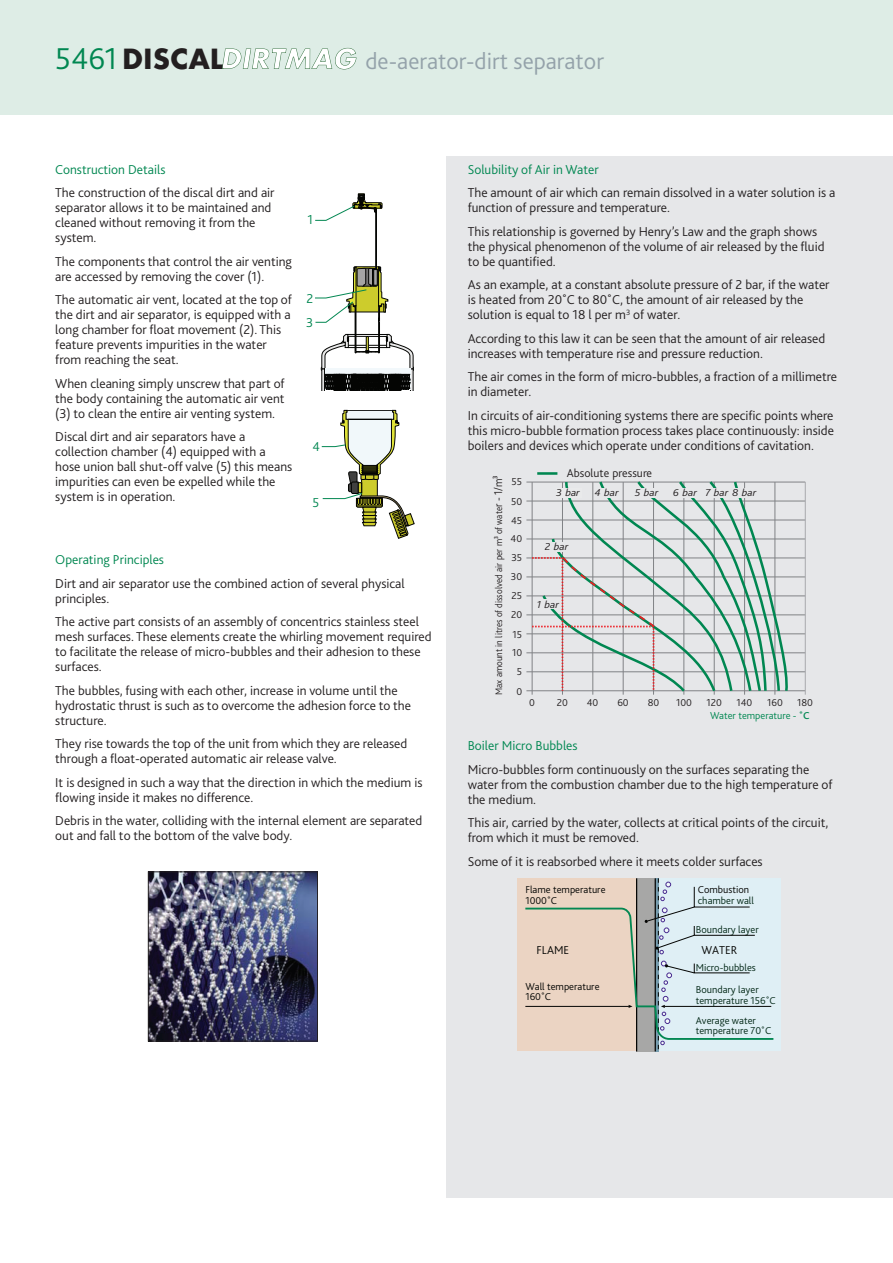
<style>
.page{position:relative;width:893px;height:1263px;background:#fff}
.page>*{position:absolute;margin:0;border:0;box-sizing:border-box;transform-origin:0 0}
.t1{font:700 27px "Futura";color:#231f20}
.t2{font:300 24px "Bliss 2";color:#94a2aa}
.t3{font:300 13.5px/15px "Bliss 2";color:#231f20}
.t4{font:300 13.5px "Bliss 2";color:#008751}
.t5{font:300 13.5px/24px "Bliss 2";color:#038752}
.t6{font:300 12px "Bliss 2";color:#231f20}
.t7{font:300 12px "Bliss 2";color:#040503}
.t8{font:300 10.5px/10.5px "Bliss 2";color:#032817}
.t9{font:300 10.5px/10.5px "Bliss 2";color:#040503}
.t10{font:300 10.5px "Bliss 2";color:#231f20}
.t11{font:italic 300 10.5px "Bliss 2";color:#231f20;scale:1.09 1}
.t12{font:300 10.5px "Bliss 2";color:#008751}
.t13{font:300 10.05px "Bliss 2";color:#231f20;scale:.9 1}
.s1{font-family:"Bliss 2";font-weight:300;font-size:31.5px;color:#008751}
.s2{font-size:11.7px}
.s3{font-weight:500}
</style>
<div class="page">
<div style="left:0;top:0;width:893px;height:115px;background:#deede6"></div>
<div style="left:446px;top:156px;width:447px;height:1042px;background:#e6e7e9"></div>
<svg style="left:222px;top:48px;width:135px;height:22px"></svg>
<div style="left:517px;top:878px;width:123px;height:173px;background:#ebd4c3"></div>
<div style="left:658px;top:878px;width:123px;height:173px;background:#dfeff5"></div>
<svg style="left:525px;top:878px;width:249px;height:173px"></svg>
<svg style="left:315px;top:194px;width:99px;height:196px"></svg>
<hr style="left:532px;top:482px;width:1px;height:213px;background:#808285">
<hr style="left:562px;top:482px;width:1px;height:213px;background:#808285">
<hr style="left:592px;top:482px;width:1px;height:213px;background:#808285">
<hr style="left:623px;top:482px;width:1px;height:213px;background:#808285">
<hr style="left:653px;top:482px;width:1px;height:213px;background:#808285">
<hr style="left:683px;top:482px;width:1px;height:213px;background:#808285">
<hr style="left:714px;top:482px;width:1px;height:213px;background:#808285">
<hr style="left:744px;top:482px;width:1px;height:213px;background:#808285">
<hr style="left:774px;top:482px;width:1px;height:213px;background:#808285">
<hr style="left:526px;top:690px;width:279px;height:1px;background:#808285">
<hr style="left:526px;top:671px;width:279px;height:1px;background:#808285">
<hr style="left:526px;top:652px;width:279px;height:1px;background:#808285">
<hr style="left:526px;top:633px;width:279px;height:1px;background:#808285">
<hr style="left:526px;top:614px;width:279px;height:1px;background:#808285">
<hr style="left:526px;top:595px;width:279px;height:1px;background:#808285">
<hr style="left:526px;top:576px;width:279px;height:1px;background:#808285">
<hr style="left:526px;top:557px;width:279px;height:1px;background:#808285">
<hr style="left:526px;top:538px;width:279px;height:1px;background:#808285">
<hr style="left:526px;top:520px;width:279px;height:1px;background:#808285">
<hr style="left:526px;top:501px;width:279px;height:1px;background:#808285">
<hr style="left:526px;top:482px;width:279px;height:1px;background:#808285">
<hr style="left:805px;top:482px;width:1px;height:213px;background:#a8a9ad">
<svg style="left:530px;top:481px;width:259px;height:213px"></svg>
<hr style="left:537px;top:472px;width:20px;height:3px;background:#008751">
<img style="left:150px;top:873px;width:166px;height:166px">
<div style="left:148px;top:871px;width:170px;height:170px;border:1px solid #231f20"></div>
<svg style="left:321px;top:410px;width:94px;height:129px"></svg>
<h1 class="t1" style="left:55px;top:39px;width:171px"><span class="s1">5461</span> DISCAL</h1>
<h2 class="t2" style="left:365px;top:52px;width:240px">de-aerator-dirt separator</h2>
<p class="t4" style="left:55px;top:164px;width:112px">Construction Details</p>
<p class="t3" style="left:55px;top:187px;width:221px">The construction of the discal dirt and air separator allows it to be maintained and cleaned without removing it from the system.</p>
<p class="t3" style="left:55px;top:255px;width:238px">The components that control the air venting are accessed by removing the cover (1).</p>
<p class="t3" style="left:55px;top:294px;width:238px">The automatic air vent, located at the top of the dirt and air separator, is equipped with a long chamber for float movement (2). This feature prevents impurities in the water from reaching the seat.</p>
<p class="t3" style="left:55px;top:377px;width:231px;text-align:justify">When cleaning simply unscrew that part of the body containing the automatic air vent (3) to clean the entire air venting system.</p>
<p class="t3" style="left:55px;top:431px;width:239px">Discal dirt and air separators have a collection chamber (4) equipped with a hose union ball shut-off valve (5) this means impurities can even be expelled while the system is in operation.</p>
<p class="t5" style="left:308px;top:209px;width:7px">1</p>
<p class="t5" style="left:306px;top:288px;width:9px">2<br>3</p>
<p class="t5" style="left:312px;top:436px;width:9px">4</p>
<p class="t5" style="left:312px;top:491px;width:8px">5</p>
<p class="t4" style="left:55px;top:554px;width:110px">Operating Principles</p>
<p class="t3" style="left:55px;top:577px;width:351px">Dirt and air separator use the combined action of several physical principles.</p>
<p class="t3" style="left:55px;top:615px;width:378px">The active part consists of an assembly of concentrics stainless steel mesh surfaces. These elements create the whirling movement required to facilitate the release of micro-bubbles and their adhesion to these surfaces.</p>
<p class="t3" style="left:55px;top:684px;width:357px">The bubbles, fusing with each other, increase in volume until the hydrostatic thrust is such as to overcome the adhesion force to the structure.</p>
<p class="t3" style="left:55px;top:737px;width:354px">They rise towards the top of the unit from which they are released through a float-operated automatic air release valve.</p>
<p class="t3" style="left:55px;top:776px;width:369px">It is designed in such a way that the direction in which the medium is flowing inside it makes no difference.</p>
<p class="t3" style="left:55px;top:814px;width:369px">Debris in the water, colliding with the internal element are separated out and fall to the bottom of the valve body.</p>
<p class="t4" style="left:468px;top:164px;width:133px">Solubility of Air in Water</p>
<p class="t3" style="left:468px;top:187px;width:369px">The amount of air which can remain dissolved in a water solution is a function of pressure and temperature.</p>
<p class="t3" style="left:468px;top:225px;width:358px">This relationship is governed by Henry’s Law and the graph shows the physical phenomenon of the volume of air released by the fluid to be quantified.</p>
<p class="t3" style="left:468px;top:279px;width:363px">As an example, at a constant absolute pressure of 2 bar, if the water is heated from 20˚C to 80˚C, the amount of air released by the solution is equal to 18 l per m<sup>3</sup> of water.</p>
<p class="t3" style="left:468px;top:332px;width:359px">According to this law it can be seen that the amount of air released increases with temperature rise and pressure reduction.</p>
<p class="t3" style="left:468px;top:371px;width:371px">The air comes in the form of micro-bubbles, a fraction of a millimetre in diameter.</p>
<p class="t3" style="left:468px;top:409px;width:368px;text-align:justify">In circuits of air-conditioning systems there are specific points where this micro-bubble formation process takes place continuously: inside boilers and devices which operate under conditions of cavitation.</p>
<p class="t13" style="left:495px;top:695px;width:246px;rotate:-90deg">Max amount in litres of dissolved air per m³ of wate<span class="s2">r - 1/m³</span></p>
<p class="t10" style="left:512px;top:478px;width:12px">55</p>
<p class="t10" style="left:511px;top:497px;width:13px">50</p>
<p class="t10" style="left:511px;top:516px;width:13px">45</p>
<p class="t10" style="left:511px;top:535px;width:13px">40</p>
<p class="t10" style="left:511px;top:554px;width:12px">35</p>
<p class="t10" style="left:511px;top:573px;width:13px">30</p>
<p class="t10" style="left:512px;top:592px;width:12px">25</p>
<p class="t10" style="left:511px;top:610px;width:13px">20</p>
<p class="t10" style="left:513px;top:630px;width:11px">15</p>
<p class="t10" style="left:512px;top:648px;width:12px">10</p>
<p class="t10" style="left:517px;top:668px;width:7px">5</p>
<p class="t10" style="left:516px;top:687px;width:7px">0</p>
<p class="t6" style="left:567px;top:469px;width:87px">Absolute pressure</p>
<p class="t11" style="left:556px;top:486px;width:23px">3 bar</p>
<p class="t11" style="left:594px;top:486px;width:24px">4 bar</p>
<p class="t11" style="left:635px;top:486px;width:23px">5 bar</p>
<p class="t11" style="left:673px;top:486px;width:78px">6 bar 7 bar 8 bar</p>
<p class="t11" style="left:545px;top:540px;width:23px">2 bar</p>
<p class="t11" style="left:537px;top:598px;width:22px">1 bar</p>
<p class="t10" style="left:529px;top:699px;width:7px">0</p>
<p class="t10" style="left:557px;top:699px;width:13px">20</p>
<p class="t10" style="left:587px;top:699px;width:13px">40</p>
<p class="t10" style="left:617px;top:699px;width:13px">60</p>
<p class="t10" style="left:648px;top:699px;width:13px">80</p>
<p class="t10" style="left:676px;top:699px;width:17px">100</p>
<p class="t10" style="left:706px;top:699px;width:17px">120</p>
<p class="t10" style="left:736px;top:699px;width:17px">140</p>
<p class="t10" style="left:767px;top:699px;width:17px">160</p>
<p class="t10" style="left:797px;top:699px;width:17px">180</p>
<p class="t12" style="left:710px;top:711px;width:101px">Water temperature - <span class="s3">˚C</span></p>
<p class="t4" style="left:468px;top:741px;width:111px">Boiler Micro Bubbles</p>
<p class="t3" style="left:468px;top:763px;width:366px">Micro-bubbles form continuously on the surfaces separating the water from the combustion chamber due to the high temperature of the medium.</p>
<p class="t3" style="left:468px;top:817px;width:362px">This air, carried by the water, collects at critical points of the circuit, from which it must be removed.</p>
<p class="t3" style="left:468px;top:855px;width:296px">Some of it is reabsorbed where it meets colder surfaces</p>
<p class="t9" style="left:525px;top:886px;width:82px">Flame temperature<br>1000˚C</p>
<p class="t9" style="left:698px;top:886px;width:53px">Combustion</p>
<p class="t8" style="left:698px;top:896px;width:58px">chamber wall</p>
<p class="t8" style="left:696px;top:925px;width:64px">Boundary layer</p>
<p class="t7" style="left:536px;top:945px;width:34px">FLAME</p>
<p class="t7" style="left:701px;top:945px;width:37px">WATER</p>
<p class="t8" style="left:696px;top:963px;width:62px">Micro-bubbles</p>
<p class="t9" style="left:525px;top:982px;width:76px">Wall temperature<br>160˚C</p>
<p class="t8" style="left:696px;top:985px;width:81px">Boundary layer temperature 156˚C</p>
<p class="t8" style="left:696px;top:1016px;width:77px">Average water temperature 70˚C</p>
</div>
